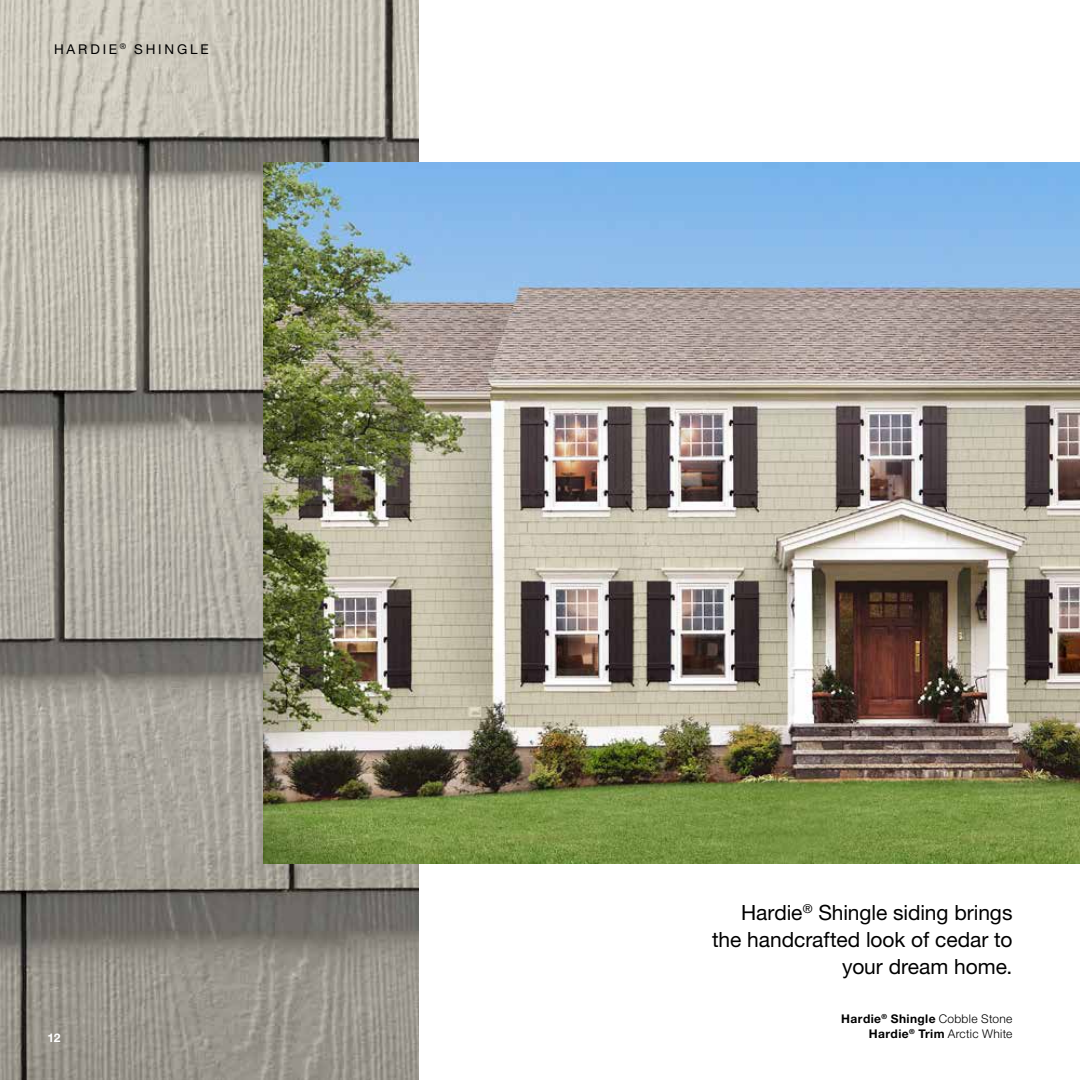
<style>
.page{position:relative;width:1080px;height:1080px;background:#fff}
.page>*{position:absolute;margin:0;border:0;box-sizing:border-box;transform-origin:0 0}
.t1{font:21px/27px "Helvetica Neue LT Pro";letter-spacing:-.005em;color:#000;text-align:right}
.t2{font:13.5px "Helvetica Neue LT Pro";letter-spacing:.21em;color:#000}
.t3{font:700 12px/15px "Helvetica Neue LT Pro";letter-spacing:.035em;color:#000;text-align:right}
.t4{font:700 12px "Helvetica Neue LT Pro";color:#fff}
.s1{font-weight:300}
</style>
<div class="page">
<img style="left:0;top:0;width:418px;height:1080px">
<img style="left:264px;top:162px;width:816px;height:702px">
<p class="t2" style="left:54px;top:41px;width:156px">HARDIE <sup>®</sup> SHINGLE</p>
<p class="t4" style="left:47px;top:1031px;width:15px">12</p>
<p class="t1" style="left:712px;top:898px;width:302px">Hardie<sup>®</sup> Shingle siding brings the handcrafted look of cedar to your dream home.</p>
<p class="t3" style="left:841px;top:1011px;width:173px">Hardie<sup>®</sup> Shingle <span class="s1">Cobble Stone<br></span>Hardie<sup>®</sup> Trim <span class="s1">Arctic White</span></p>
</div>
